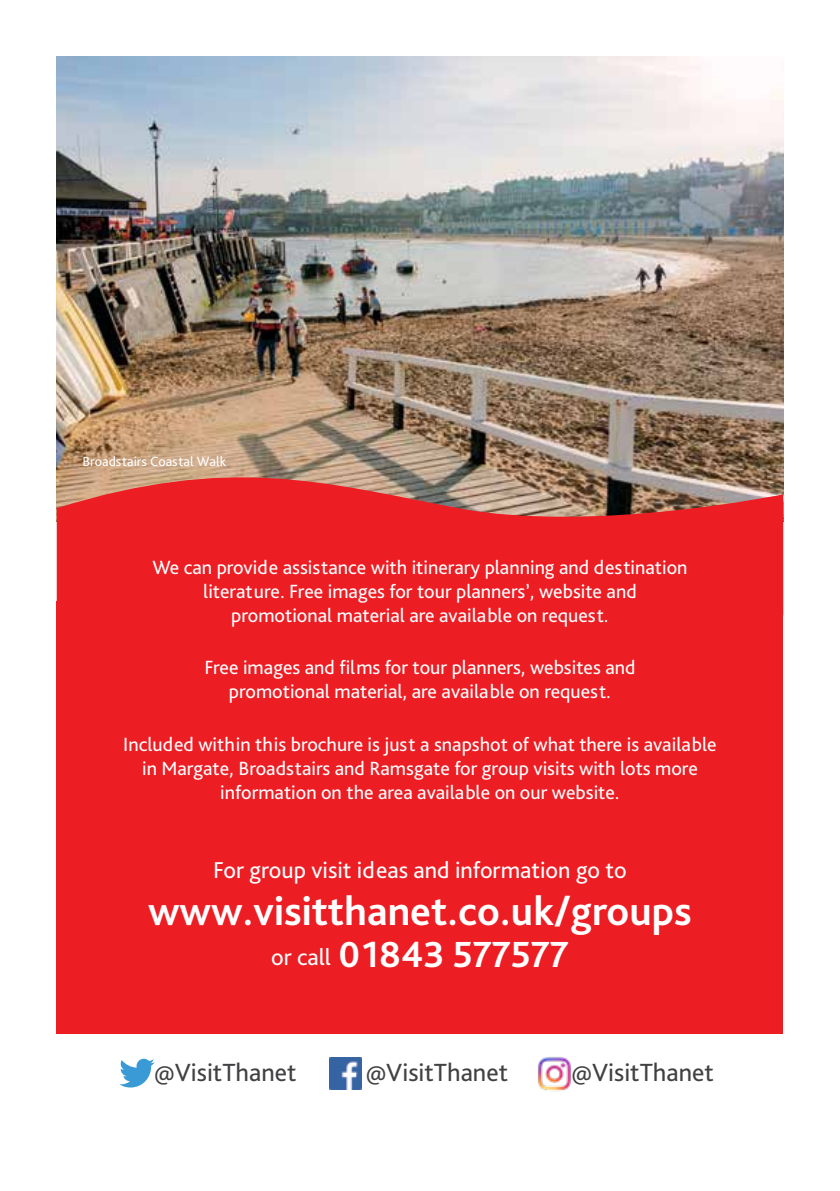
<style>
.page{position:relative;width:840px;height:1191px;background:#fff}
.page>*{position:absolute;margin:0;border:0;box-sizing:border-box;transform-origin:0 0}
.t1{font:700 42px "Bliss Pro";color:#fff}
.t2{font:700 38px "Bliss Pro";color:#fff}
.t3{font:26px "Bliss Pro";color:#414042}
.t4{font:24px "Bliss Pro";color:#fff}
.t5{font:20px/24px "Bliss Pro";color:#fff;text-align:center}
.t6{font:14px "Bliss Pro";color:#fff}
.s1{font-weight:400;font-size:24px}
</style>
<div class="page">
<img style="left:57px;top:57px;width:725px;height:397px">
<svg style="left:57px;top:454px;width:725px;height:147px;background:#d63d3c"></svg>
<div style="left:57px;top:601px;width:725px;height:433px;background:#ed1d24"></div>
<svg style="left:119px;top:1058px;width:36px;height:29px"></svg>
<img style="left:329px;top:1057px;width:32px;height:32px">
<img style="left:537px;top:1057px;width:35px;height:34px">
<p class="t6" style="left:82px;top:452px;width:145px">Broadstairs Coastal Walk</p>
<p class="t5" style="left:152px;top:555px;width:536px">We can provide assistance with itinerary planning and destination literature. Free images for tour planners’, website and promotional material are available on request.</p>
<p class="t5" style="left:204px;top:655px;width:432px">Free images and films for tour planners, websites and promotional material, are available on request.</p>
<p class="t5" style="left:123px;top:731px;width:594px">Included within this brochure is just a snapshot of what there is available in Margate, Broadstairs and Ramsgate for group visits with lots more information on the area available on our website.</p>
<p class="t4" style="left:213px;top:855px;width:415px">For group visit ideas and information go to</p>
<h1 class="t1" style="left:148px;top:884px;width:545px">www.visitthanet.co.uk/groups</h1>
<h2 class="t2" style="left:271px;top:930px;width:299px"><span class="s1">or call</span> 01843 577577</h2>
<h3 class="t3" style="left:154px;top:1056px;width:143px">@VisitThanet</h3>
<h3 class="t3" style="left:366px;top:1056px;width:143px">@VisitThanet</h3>
<h3 class="t3" style="left:571px;top:1056px;width:143px">@VisitThanet</h3>
</div>
